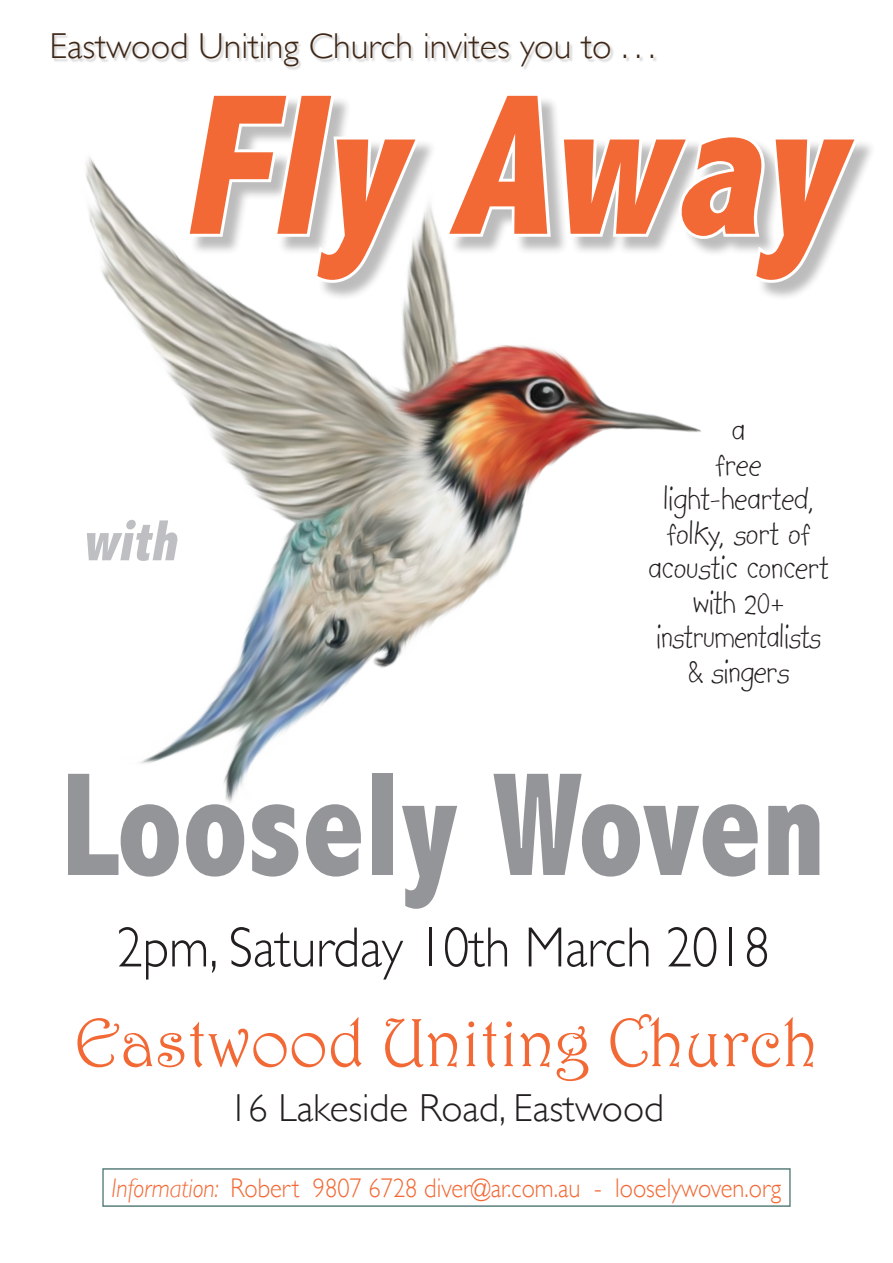
<style>
.page{position:relative;width:893px;height:1263px;background:#fff}
.page>*{position:absolute;margin:0;border:0;box-sizing:border-box;transform-origin:0 0}
.t1{font:italic 800 condensed 202.5px "Abadi";color:#f26935;scale:.94 1}
.t2{font:800 condensed 148.5px "Abadi";color:#939598;scale:.9 1}
.t3{font:69px "Harrington";color:#f26935}
.t4{font:italic 800 condensed 58.5px "Abadi";color:#bebfc2;scale:.95 1}
.t5{font:300 57px "Gill Sans";color:#231f20;scale:.91 1}
.t6{font:300 39px "Gill Sans";color:#231f20}
.t7{font:36px/34.5px "Kidprint";color:#231f20;text-align:center;scale:.93 1}
.t8{font:300 36px "Gill Sans";color:#3e2717}
.t9{font:300 27px "Gill Sans";color:#f26935;scale:.9 1}
.s1{font-style:italic}
</style>
<div class="page">
<div style="left:53px;top:34px;width:605px;height:36px;background:#231f20;opacity:.2"></div>
<div style="left:102px;top:1168px;width:689px;height:39px;border:1px solid #597f7a"></div>
<img style="left:86px;top:157px;width:615px;height:607px">
<div style="left:189px;top:95px;width:688px;height:206px;background:#231f20;opacity:.3"></div>
<svg style="left:183px;top:95px;width:242px;height:191px"></svg>
<svg style="left:442px;top:95px;width:422px;height:191px"></svg>
<p class="t8" style="left:50px;top:18px;width:607px">Eastwood Uniting Church invites you to . . .</p>
<p class="t1" style="left:180px;top:49px;width:702px">Fly Away</p>
<p class="t4" style="left:82px;top:507px;width:113px">with</p>
<p class="t7" style="left:732px;top:412px;width:16px">a</p>
<p class="t7" style="left:663px;top:447px;width:164px">free light-hearted, folky, sort of</p>
<p class="t7" style="left:648px;top:550px;width:195px">acoustic concert with 20+ instrumentalists</p>
<p class="t7" style="left:688px;top:654px;width:111px">&amp; singers</p>
<p class="t2" style="left:61px;top:739px;width:851px">Loosely Woven</p>
<p class="t5" style="left:117px;top:903px;width:719px">2pm, Saturday 10th March 2018</p>
<p class="t3" style="left:75px;top:1001px;width:745px">Eastwood Uniting Church</p>
<p class="t6" style="left:229px;top:1077px;width:437px">16 Lakeside Road, Eastwood</p>
<p class="t9" style="left:112px;top:1167px;width:746px"><span class="s1">Information:</span> Robert 9807 6728 diver@ar.com.au - looselywoven.org</p>
</div>
